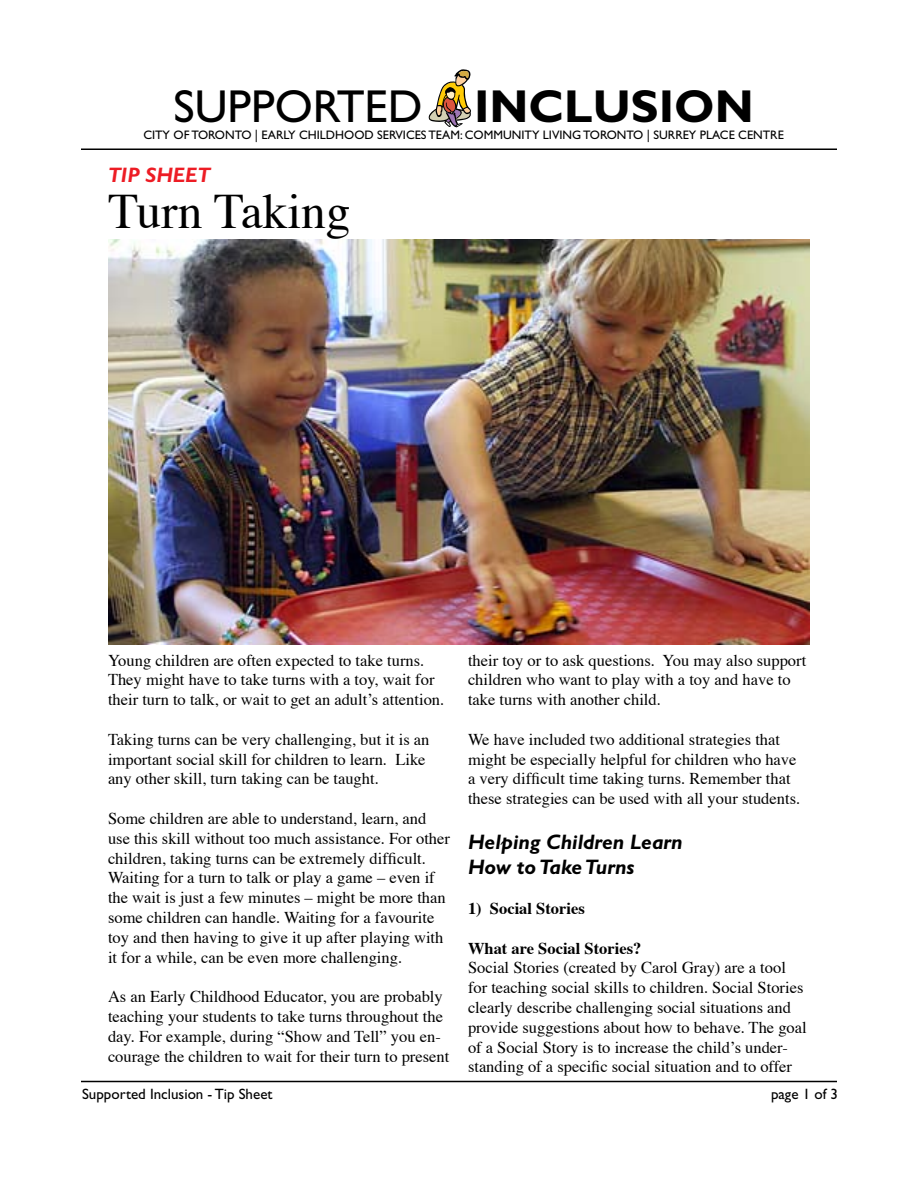
<style>
.page{position:relative;width:918px;height:1188px;background:#fff}
.page>*{position:absolute;margin:0;border:0;box-sizing:border-box;transform-origin:0 0}
.t1{font:49.5px "Times";color:#000}
.t2{font:46.35px "Gill Sans";color:#000}
.t3{font:italic 700 21px/25.2px "Gill Sans";color:#000}
.t4{font:italic 700 21px "Gill Sans";color:#ed1c24}
.t5{font:16.5px/19.8px "Times";color:#000}
.t6{font:700 16.5px "Times";color:#000}
.t7{font:15px "Gill Sans";color:#000}
.t8{font:12.3px "Gill Sans";color:#000}
.s1{font-weight:700}
</style>
<div class="page">
<hr style="left:81px;top:1081px;width:756px;height:1px;background:#000">
<hr style="left:81px;top:148px;width:756px;height:2px;background:#000">
<svg style="left:428px;top:69px;width:43px;height:58px"></svg>
<img style="left:108px;top:240px;width:702px;height:404px">
<h2 class="t2" style="left:174px;top:80px;width:582px">SUPPORTED <span class="s1">INCLUSION</span></h2>
<p class="t8" style="left:143px;top:128px;width:642px">CITY OF TORONTO | EARLY CHILDHOOD SERVICES TEAM: COMMUNITY LIVING TORONTO | SURREY PLACE CENTRE</p>
<p class="t4" style="left:108px;top:163px;width:104px">TIP SHEET</p>
<h1 class="t1" style="left:108px;top:165px;width:244px">Turn Taking</h1>
<p class="t5" style="left:108px;top:649px;width:338px">Young children are often expected to take turns.<br>They might have to take turns with a toy, wait for their turn to talk, or wait to get an adult’s attention.</p>
<p class="t5" style="left:108px;top:728px;width:323px">Taking turns can be very challenging, but it is an important social skill for children to learn. Like any other skill, turn taking can be taught.</p>
<p class="t5" style="left:108px;top:807px;width:343px">Some children are able to understand, learn, and use this skill without too much assistance. For other children, taking turns can be extremely difficult.<br>Waiting for a turn to talk or play a game – even if the wait is just a few minutes – might be more than some children can handle. Waiting for a favourite toy and then having to give it up after playing with it for a while, can be even more challenging.</p>
<p class="t5" style="left:108px;top:985px;width:343px">As an Early Childhood Educator, you are probably teaching your students to take turns throughout the day. For example, during “Show and Tell” you en&shy;courage the children to wait for their turn to present</p>
<p class="t5" style="left:468px;top:649px;width:340px">their toy or to ask questions. You may also support children who want to play with a toy and have to take turns with another child.</p>
<p class="t5" style="left:468px;top:728px;width:334px">We have included two additional strategies that might be especially helpful for children who have a very difficult time taking turns. Remember that these strategies can be used with all your students.</p>
<p class="t3" style="left:468px;top:830px;width:216px">Helping Children Learn<br>How to Take Turns</p>
<p class="t6" style="left:468px;top:893px;width:118px">1) Social Stories</p>
<p class="t6" style="left:468px;top:932px;width:175px">What are Social Stories?</p>
<p class="t5" style="left:468px;top:956px;width:340px">Social Stories (created by Carol Gray) are a tool for teaching social skills to children. Social Stories clearly describe challenging social situations and provide suggestions about how to behave. The goal of a Social Story is to increase the child’s under&shy;standing of a specific social situation and to offer</p>
<p class="t7" style="left:82px;top:1085px;width:192px">Supported Inclusion - Tip Sheet</p>
<p class="t7" style="left:771px;top:1085px;width:69px">page 1 of 3</p>
</div>
